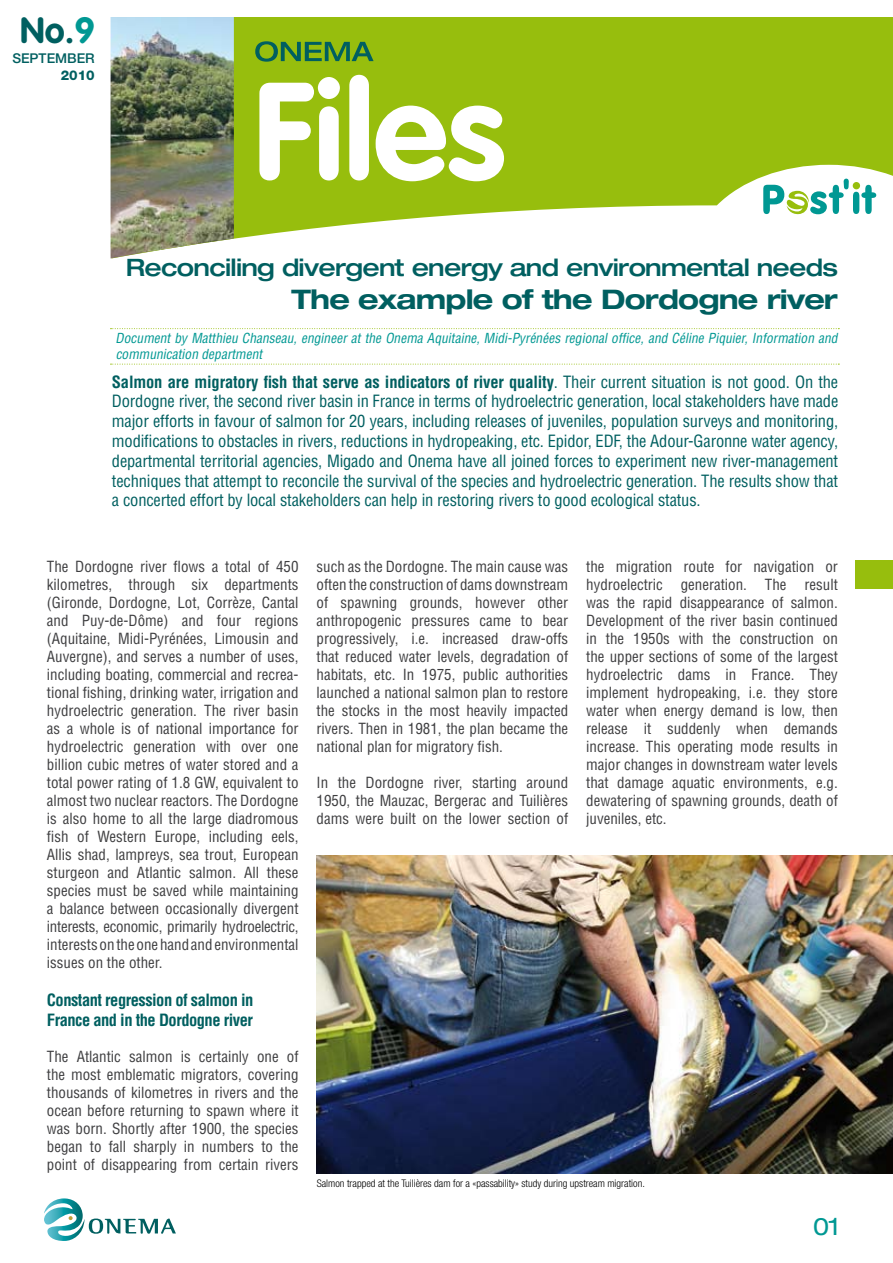
<style>
.page{position:relative;width:893px;height:1263px;background:#fff}
.page>*{position:absolute;margin:0;border:0;box-sizing:border-box;transform-origin:0 0}
.t1{font:700 136.2px "VAG Rounded";color:#fff}
.t2{font:700 36px "VAG Rounded";color:#005f60}
.t3{font:700 expanded 27px "Helvetica Neue";letter-spacing:-.03em;color:#005f60}
.t4{font:500 expanded 24px "Helvetica Neue";letter-spacing:-.03em;color:#005f60}
.t5{font:expanded 24px "Helvetica Neue";color:#009893}
.t6{font:condensed 16.5px/19.8px "Helvetica";letter-spacing:-.01em;color:#005f60;text-align:justify}
.t7{font:700 condensed 16.5px/19.8px "Helvetica";letter-spacing:-.03em;color:#005f60}
.t8{font:condensed 15px/18px "Helvetica";color:#3e3e40;text-align:justify}
.t9{font:italic condensed 13.5px/16.2px "Helvetica";color:#009893}
.t10{font:500 13.5px "Helvetica Neue";color:#005f60}
.t11{font:800 13.5px "Helvetica Neue";color:#005f60}
.t12{font:300 condensed 10.5px "Helvetica Neue";color:#000}
.s1{color:#009893}
.s2{font-weight:700}
</style>
<div class="page">
<svg style="left:234px;top:17px;width:659px;height:222px;background:#a4c62c"></svg>
<img style="left:111px;top:17px;width:123px;height:241px">
<div style="left:855px;top:560px;width:38px;height:28px;background:#97be0d"></div>
<svg style="left:44px;top:1198px;width:132px;height:43px"></svg>
<svg style="left:763px;top:178px;width:113px;height:36px"></svg>
<div style="left:853px;top:182px;width:7px;height:7px;background:#97be0d;border-radius:50%"></div>
<svg style="left:111px;top:328px;width:728px;height:1px"></svg>
<svg style="left:111px;top:364px;width:728px;height:1px"></svg>
<img style="left:317px;top:855px;width:576px;height:318px">
<svg style="left:255px;top:41px;width:119px;height:21px;background:#569530"></svg>
<h2 class="t2" style="left:20px;top:9px;width:76px">No.<span class="s1">9</span></h2>
<p class="t10" style="left:12px;top:51px;width:84px">SEPTEMBER</p>
<p class="t11" style="left:61px;top:67px;width:36px">2010</p>
<h1 class="t1" style="left:253px;top:52px;width:254px">Files</h1>
<h3 class="t4" style="left:126px;top:253px;width:714px">Reconciling divergent energy and environmental needs</h3>
<h3 class="t3" style="left:291px;top:282px;width:548px">The example of the Dordogne river</h3>
<p class="t9" style="left:116px;top:329px;width:726px">Document by Matthieu Chanseau, engineer at the Onema Aquitaine, Midi-Pyrénées regional office, and Céline Piquier, Information and communication department</p>
<p class="t6" style="left:112px;top:371px;width:728px"><span class="s2">Salmon are migratory fish that serve as indicators of river quality</span>. Their current situation is not good. On the Dordogne river, the second river basin in France in terms of hydroelectric generation, local stakeholders have made major efforts in favour of salmon for 20 years, including releases of juveniles, population surveys and monitoring, modifications to obstacles in rivers, reductions in hydropeaking, etc. Epidor, EDF, the Adour-Garonne water agency, departmental territorial agencies, Migado and Onema have all joined forces to experiment new river-management techniques that attempt to reconcile the survival of the species and hydroelectric generation. The results show that a concerted effort by local stakeholders can help in restoring rivers to good ecological status.</p>
<p class="t8" style="left:47px;top:558px;width:253px">The Dordogne river flows a total of 450 kilometres, through six departments (Gironde, Dordogne, Lot, Corrèze, Cantal and Puy-de-Dôme) and four regions (Aquitaine, Midi-Pyrénées, Limousin and Auvergne), and serves a number of uses, including boating, commercial and recrea&shy;tional fishing, drinking water, irrigation and hydroelectric generation. The river basin as a whole is of national importance for hydroelectric generation with over one billion cubic metres of water stored and a total power rating of 1.8 GW, equivalent to almost two nuclear reactors. The Dordogne is also home to all the large diadromous fish of Western Europe, including eels, Allis shad, lampreys, sea trout, European sturgeon and Atlantic salmon. All these species must be saved while maintaining a balance between occasionally divergent interests, economic, primarily hydroelectric, interests on the one hand and environmental issues on the other.</p>
<p class="t7" style="left:47px;top:990px;width:208px">Constant regression of salmon in<br>France and in the Dordogne river</p>
<p class="t8" style="left:47px;top:1047px;width:253px">The Atlantic salmon is certainly one of the most emblematic migrators, covering thousands of kilometres in rivers and the ocean before returning to spawn where it was born. Shortly after 1900, the species began to fall sharply in numbers to the point of disappearing from certain rivers</p>
<p class="t8" style="left:317px;top:558px;width:253px">such as the Dordogne. The main cause was often the construction of dams downstream of spawning grounds, however other anthropogenic pressures came to bear progressively, i.e. increased draw-offs that reduced water levels, degradation of habitats, etc. In 1975, public authorities launched a national salmon plan to restore the stocks in the most heavily impacted rivers. Then in 1981, the plan became the national plan for migratory fish.</p>
<p class="t8" style="left:317px;top:774px;width:253px">In the Dordogne river, starting around 1950, the Mauzac, Bergerac and Tuilières dams were built on the lower section of</p>
<p class="t8" style="left:586px;top:558px;width:253px">the migration route for navigation or hydroelectric generation. The result was the rapid disappearance of salmon.<br>Development of the river basin continued in the 1950s with the construction on the upper sections of some of the largest hydroelectric dams in France. They implement hydropeaking, i.e. they store water when energy demand is low, then release it suddenly when demands increase. This operating mode results in major changes in downstream water levels that damage aquatic environments, e.g. dewatering of spawning grounds, death of juveniles, etc.</p>
<p class="t12" style="left:317px;top:1177px;width:330px">Salmon trapped at the Tuilières dam for a «passability» study during upstream migration.</p>
<h3 class="t5" style="left:813px;top:1212px;width:28px">01</h3>
</div>
